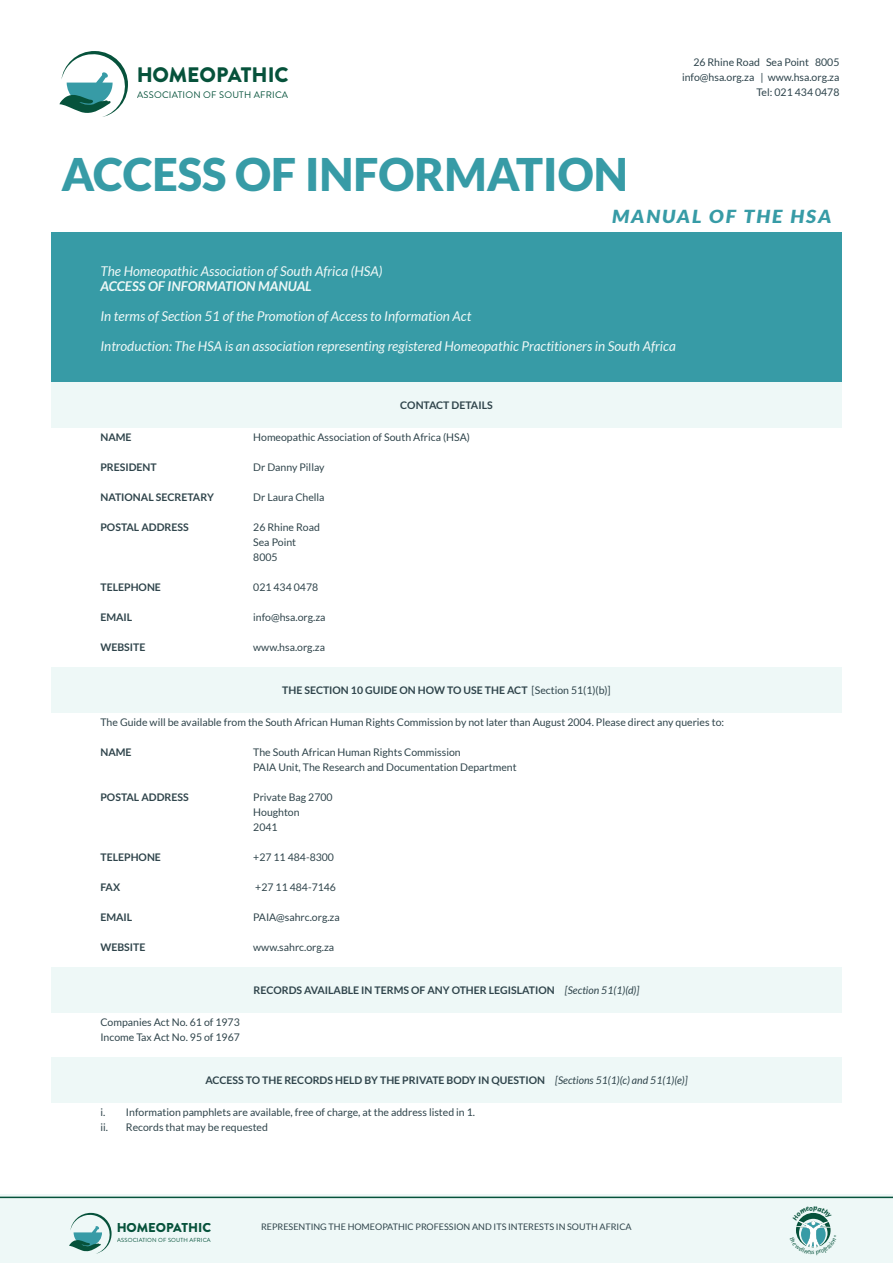
<style>
.page{position:relative;width:893px;height:1263px;background:#fff}
.page>*{position:absolute;margin:0;border:0;box-sizing:border-box;transform-origin:0 0}
.t1{font:900 45px "Lato";color:#379ba6}
.t2{font:900 21px "Brandon Grotesque";color:#06523b}
.t3{font:italic 900 18px "Lato";letter-spacing:.1em;color:#379ba6;scale:1.1 1}
.t4{font:italic 13.5px "Lato";color:#eef8f7}
.t5{font:italic 700 13.5px "Lato";color:#eef8f7}
.t6{font:900 13.05px "Brandon Grotesque";color:#06523b}
.t7{font:10.5px/15px "Lato";color:#2f444b}
.t8{font:700 10.5px "Lato";color:#2f444b}
.t9{font:10.5px/15px "Lato";color:#2d434b;text-align:right}
.t10{font:9.45px "Brandon Grotesque";letter-spacing:.02em;color:#06523b}
.t11{font:9px "Lato";color:#2f444b}
.t12{font:5.85px "Brandon Grotesque";letter-spacing:.02em;color:#06523b}
.t13{font:2.55px "Arial";color:#06523b}
.s1{font-weight:400}
.s2{font-weight:400;font-style:italic}
</style>
<div class="page">
<div style="left:0;top:1195px;width:893px;height:68px;background:#eef8f7"></div>
<hr style="left:0;top:1196px;width:893px;height:2px;background:#06523b">
<svg style="left:69px;top:1213px;width:43px;height:41px"></svg>
<div style="left:51px;top:233px;width:790px;height:150px;background:#379ba6"></div>
<svg style="left:60px;top:51px;width:68px;height:66px"></svg>
<div style="left:51px;top:383px;width:790px;height:45px;background:#eef8f7"></div>
<div style="left:51px;top:668px;width:791px;height:45px;background:#eef8f7"></div>
<div style="left:51px;top:968px;width:791px;height:45px;background:#eef8f7"></div>
<div style="left:51px;top:1058px;width:791px;height:45px;background:#eef8f7"></div>
<svg style="left:796px;top:1212px;width:35px;height:36px"></svg>
<h2 class="t2" style="left:136px;top:60px;width:154px">HOMEOPATHIC</h2>
<p class="t10" style="left:137px;top:88px;width:153px">ASSOCIATION OF SOUTH AFRICA</p>
<h1 class="t1" style="left:61px;top:148px;width:568px">ACCESS OF INFORMATION</h1>
<p class="t9" style="left:682px;top:55px;width:159px">26 Rhine Road Sea Point 8005 info@hsa.org.za | www.hsa.org.za<br>Tel: 021 434 0478</p>
<h3 class="t3" style="left:612px;top:206px;width:201px">MANUAL OF THE HSA</h3>
<p class="t4" style="left:100px;top:264px;width:284px">The Homeopathic Association of South Africa (HSA)</p>
<p class="t5" style="left:100px;top:278px;width:213px">ACCESS OF INFORMATION MANUAL</p>
<p class="t4" style="left:100px;top:309px;width:372px">In terms of Section 51 of the Promotion of Access to Information Act</p>
<p class="t4" style="left:100px;top:339px;width:577px">Introduction: The HSA is an association representing registered Homeopathic Practitioners in South Africa</p>
<p class="t8" style="left:100px;top:431px;width:33px">NAME</p>
<p class="t8" style="left:100px;top:461px;width:58px">PRESIDENT</p>
<p class="t8" style="left:100px;top:491px;width:115px">NATIONAL SECRETARY</p>
<p class="t8" style="left:100px;top:521px;width:90px">POSTAL ADDRESS</p>
<p class="t8" style="left:100px;top:581px;width:62px">TELEPHONE</p>
<p class="t8" style="left:100px;top:611px;width:33px">EMAIL</p>
<p class="t8" style="left:100px;top:641px;width:47px">WEBSITE</p>
<p class="t8" style="left:400px;top:399px;width:94px">CONTACT DETAILS</p>
<p class="t7" style="left:253px;top:430px;width:218px">Homeopathic Association of South Africa (HSA)</p>
<p class="t7" style="left:253px;top:460px;width:73px">Dr Danny Pillay</p>
<p class="t7" style="left:253px;top:490px;width:73px">Dr Laura Chella</p>
<p class="t7" style="left:253px;top:520px;width:68px">26 Rhine Road<br>Sea Point<br>8005</p>
<p class="t7" style="left:253px;top:580px;width:66px">021 434 0478</p>
<p class="t7" style="left:253px;top:610px;width:74px">info@hsa.org.za</p>
<p class="t7" style="left:253px;top:640px;width:73px">www.hsa.org.za</p>
<p class="t8" style="left:282px;top:684px;width:330px">THE SECTION 10 GUIDE ON HOW TO USE THE ACT <span class="s1">[Section 51(1)(b)]</span></p>
<p class="t7" style="left:100px;top:715px;width:625px">The Guide will be available from the South African Human Rights Commission by not later than August 2004. Please direct any queries to:</p>
<p class="t8" style="left:100px;top:746px;width:33px">NAME</p>
<p class="t8" style="left:100px;top:791px;width:90px">POSTAL ADDRESS</p>
<p class="t8" style="left:100px;top:851px;width:62px">TELEPHONE</p>
<p class="t8" style="left:100px;top:881px;width:21px">FAX</p>
<p class="t8" style="left:100px;top:911px;width:33px">EMAIL</p>
<p class="t8" style="left:100px;top:941px;width:47px">WEBSITE</p>
<p class="t7" style="left:100px;top:1015px;width:141px">Companies Act No. 61 of 1973<br>Income Tax Act No. 95 of 1967</p>
<p class="t7" style="left:253px;top:745px;width:265px">The South African Human Rights Commission<br>PAIA Unit, The Research and Documentation Department</p>
<p class="t7" style="left:253px;top:790px;width:81px">Private Bag 2700<br>Houghton<br>2041</p>
<p class="t7" style="left:253px;top:850px;width:82px">+27 11 484-8300</p>
<p class="t7" style="left:255px;top:880px;width:82px">+27 11 484-7146</p>
<p class="t7" style="left:253px;top:910px;width:88px">PAIA@sahrc.org.za</p>
<p class="t7" style="left:253px;top:940px;width:82px">www.sahrc.org.za</p>
<p class="t8" style="left:254px;top:984px;width:387px">RECORDS AVAILABLE IN TERMS OF ANY OTHER LEGISLATION <span class="s2">[Section 51(1)(d)]</span></p>
<p class="t8" style="left:205px;top:1074px;width:484px">ACCESS TO THE RECORDS HELD BY THE PRIVATE BODY IN QUESTION <span class="s2">[Sections 51(1)(c) and 51(1)(e)]</span></p>
<p class="t7" style="left:100px;top:1105px;width:376px">i. Information pamphlets are available, free of charge, at the address listed in 1. ii. Records that may be requested</p>
<p class="t6" style="left:117px;top:1218px;width:96px">HOMEOPATHIC</p>
<p class="t12" style="left:117px;top:1236px;width:95px">ASSOCIATION OF SOUTH AFRICA</p>
<p class="t11" style="left:261px;top:1222px;width:372px">REPRESENTING THE HOMEOPATHIC PROFESSION AND ITS INTERESTS IN SOUTH AFRICA</p>
<p class="t13" style="left:834px;top:1234px;width:3px">®</p>
</div>
